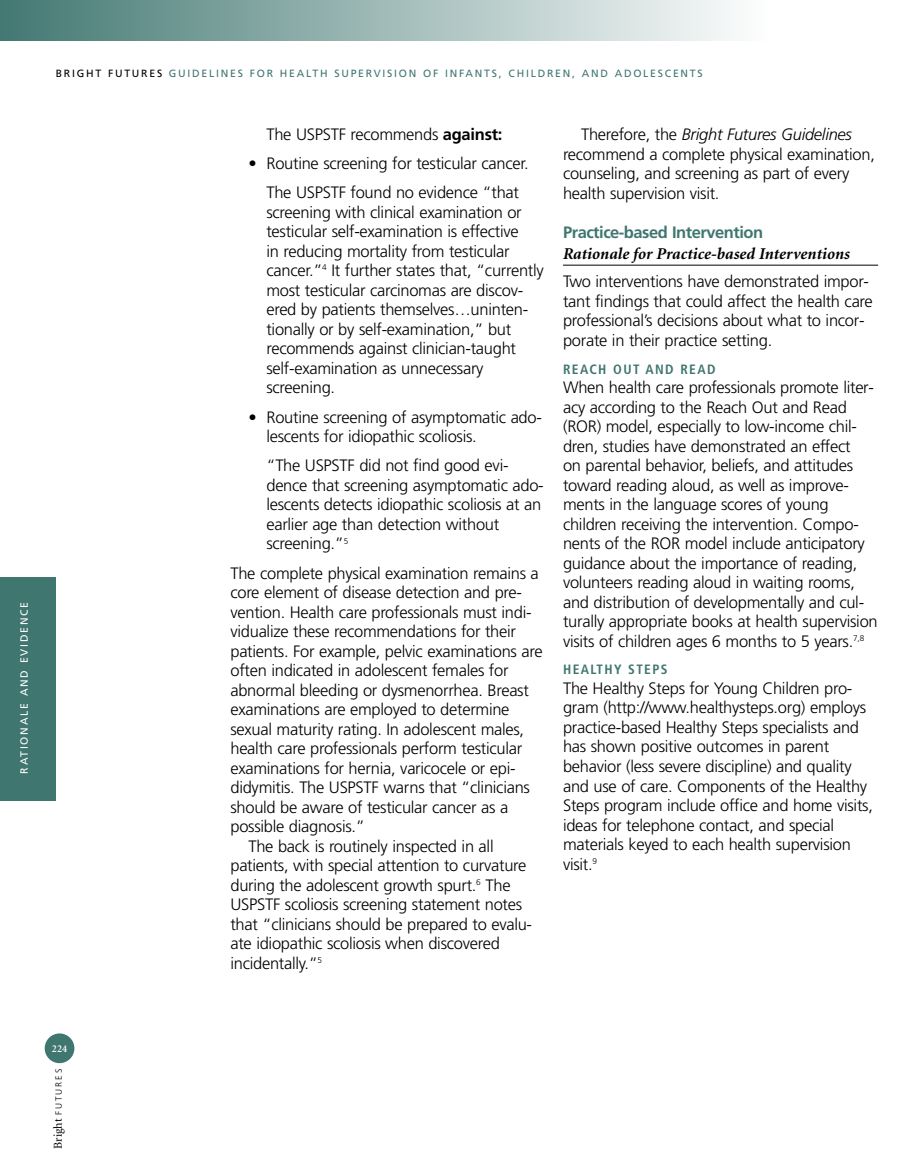
<style>
.page{position:relative;width:918px;height:1175px;background:#fff}
.page>*{position:absolute;margin:0;border:0;box-sizing:border-box;transform-origin:0 0}
.t1{font:300 16.5px/19.5px "Frutiger";letter-spacing:-.015em;color:#000}
.t2{font:italic 700 16.5px "Minion";color:#000}
.t3{font:700 16.5px "Frutiger";letter-spacing:-.03em;color:#407670}
.t4{font:700 condensed 13.5px "Frutiger";letter-spacing:.105em;color:#407670}
.t5{font:10.5px "Frutiger";letter-spacing:.165em;color:#407670}
.t6{font:10.5px "Frutiger";letter-spacing:.165em;color:#fff}
.t7{font:600 10.5px "Minion";color:#fff}
.t8{font:300 9px "Frutiger";letter-spacing:.22em;color:#000}
.s1{color:#000}
.s2{font-weight:700}
.s3{font-style:italic}
.s4{font-family:"Minion";font-weight:400;font-size:12px}
</style>
<div class="page">
<div style="left:0;top:0;width:768px;height:41px;background:linear-gradient(to right,#437872,#fdfdfd)"></div>
<div style="left:45px;top:1033px;width:29px;height:30px;background:#407670;border-radius:50%"></div>
<hr style="left:563px;top:265px;width:315px;height:1px;background:#000">
<div style="left:0;top:577px;width:56px;height:223px;background:#407670"></div>
<p class="t6" style="left:20px;top:773px;width:173px;rotate:-90deg">RATIONALE AND EVIDENCE</p>
<p class="t5" style="left:56px;top:69px;width:648px"><span class="s1">BRIGHT FUTURES</span> GUIDELINES FOR HEALTH SUPERVISION OF INFANTS, CHILDREN, AND ADOLESCENTS</p>
<p class="t1" style="left:266px;top:125px;width:237px">The USPSTF recommends <span class="s2">against:</span></p>
<p class="t1" style="left:248px;top:150px;width:282px;line-height:29.2px;text-align:center">• Routine screening for testicular cancer.<br>The USPSTF found no evidence “that</p>
<p class="t1" style="left:266px;top:203px;width:279px">screening with clinical examination or testicular self-examination is effective<br>in reducing mortality from testicular cancer.”<sup>4</sup> It further states that, “currently most testicular carcinomas are discov&shy;ered by patients themselves…uninten&shy;tionally or by self-examination,” but recommends against clinician-taught self-examination as unnecessary screening.</p>
<p class="t1" style="left:266px;top:408px;width:277px;text-indent:-18px">• Routine screening of asymptomatic ado&shy;lescents for idiopathic scoliosis.</p>
<p class="t1" style="left:266px;top:457px;width:279px">“The USPSTF did not find good evi&shy;dence that screening asymptomatic ado&shy;lescents detects idiopathic scoliosis at an earlier age than detection without screening.”<sup>5</sup></p>
<p class="t1" style="left:230px;top:564px;width:310px">The complete physical examination remains a</p>
<p class="t1" style="left:230px;top:584px;width:293px">core element of disease detection and pre-</p>
<p class="t1" style="left:230px;top:603px;width:303px">vention. Health care professionals must indi-</p>
<p class="t1" style="left:230px;top:623px;width:287px">vidualize these recommendations for their</p>
<p class="t1" style="left:230px;top:642px;width:314px">patients. For example, pelvic examinations are</p>
<p class="t1" style="left:230px;top:662px;width:280px">often indicated in adolescent females for</p>
<p class="t1" style="left:230px;top:681px;width:300px">abnormal bleeding or dysmenorrhea. Breast</p>
<p class="t1" style="left:230px;top:701px;width:281px">examinations are employed to determine</p>
<p class="t1" style="left:230px;top:720px;width:295px">sexual maturity rating. In adolescent males,</p>
<p class="t1" style="left:230px;top:740px;width:293px">health care professionals perform testicular</p>
<p class="t1" style="left:230px;top:759px;width:287px">examinations for hernia, varicocele or epi-</p>
<p class="t1" style="left:230px;top:779px;width:301px">didymitis. The USPSTF warns that “clinicians</p>
<p class="t1" style="left:230px;top:798px;width:279px">should be aware of testicular cancer as a</p>
<p class="t1" style="left:230px;top:818px;width:136px">possible diagnosis.”</p>
<p class="t1" style="left:248px;top:837px;width:247px">The back is routinely inspected in all</p>
<p class="t1" style="left:230px;top:857px;width:297px">patients, with special attention to curvature</p>
<p class="t1" style="left:230px;top:876px;width:282px">during the adolescent growth spurt.<sup>6</sup> The</p>
<p class="t1" style="left:230px;top:896px;width:293px">USPSTF scoliosis screening statement notes</p>
<p class="t1" style="left:230px;top:915px;width:303px">that “clinicians should be prepared to evalu-</p>
<p class="t1" style="left:230px;top:935px;width:271px">ate idiopathic scoliosis when discovered</p>
<p class="t1" style="left:230px;top:954px;width:93px">incidentally.”<sup>5</sup></p>
<p class="t1" style="left:563px;top:126px;width:313px;text-indent:18px">Therefore, the <span class="s3">Bright Futures Guidelines </span>recommend a complete physical examination, counseling, and screening as part of every health supervision visit.</p>
<p class="t3" style="left:563px;top:225px;width:202px">Practice-based Intervention</p>
<p class="t2" style="left:563px;top:247px;width:289px">Rationale for Practice-based Interventions</p>
<p class="t1" style="left:563px;top:273px;width:311px">Two interventions have demonstrated impor&shy;tant findings that could affect the health care professional’s decisions about what to incor&shy;porate in their practice setting.</p>
<p class="t4" style="left:563px;top:363px;width:154px">REACH OUT AND READ</p>
<p class="t1" style="left:563px;top:379px;width:316px">When health care professionals promote liter&shy;acy according to the Reach Out and Read (ROR) model, especially to low-income chil&shy;dren, studies have demonstrated an effect<br>on parental behavior, beliefs, and attitudes toward reading aloud, as well as improve&shy;ments in the language scores of young children receiving the intervention. Compo&shy;nents of the ROR model include anticipatory guidance about the importance of reading, volunteers reading aloud in waiting rooms, and distribution of developmentally and cul&shy;turally appropriate books at health supervision visits of children ages 6 months to 5 years.<sup>7,8</sup></p>
<p class="t4" style="left:563px;top:664px;width:106px">HEALTHY STEPS</p>
<p class="t1" style="left:563px;top:679px;width:311px">The Healthy Steps for Young Children pro&shy;gram (http://www.healthysteps.org) employs practice-based Healthy Steps specialists and has shown positive outcomes in parent behavior (less severe discipline) and quality and use of care. Components of the Healthy Steps program include office and home visits, ideas for telephone contact, and special materials keyed to each health supervision visit.<sup>9</sup></p>
<p class="t7" style="left:52px;top:1044px;width:17px">224</p>
<p class="t8" style="left:55px;top:1149px;width:82px;rotate:-90deg"><span class="s4">Bright</span> FUTURES</p>
</div>
